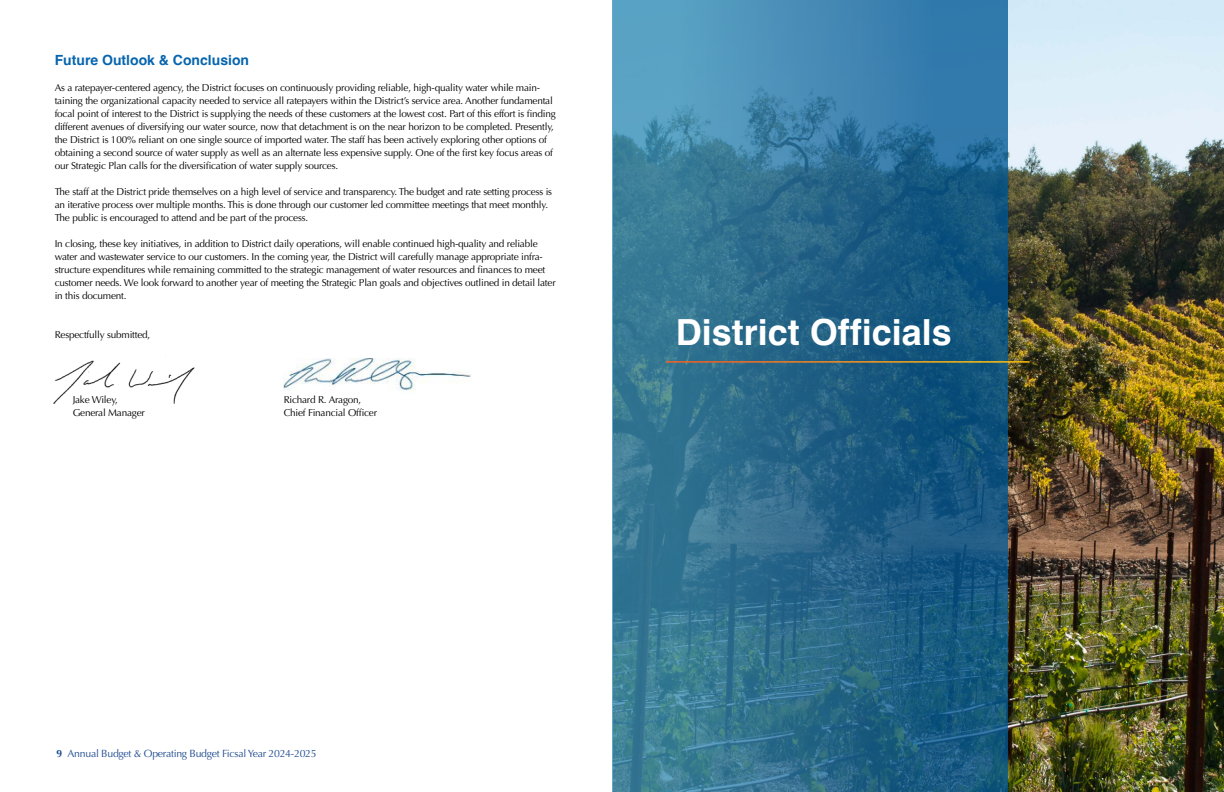
<style>
.page{position:relative;width:1224px;height:792px;background:#fff}
.page>*{position:absolute;margin:0;border:0;box-sizing:border-box;transform-origin:0 0}
.t1{font:700 36px "Helvetica";color:#fff}
.t2{font:700 14px "Helvetica";color:#0665af}
.t3{font:10.5px "Optima";letter-spacing:-.025em;color:#204c90}
.t4{font:10px/13px "Optima";letter-spacing:-.02em;color:#000}
.s1{font-weight:700}
</style>
<div class="page">
<img style="left:1007px;top:0;width:217px;height:792px">
<img style="left:53px;top:356px;width:142px;height:48px">
<svg style="left:612px;top:0;width:395px;height:792px"></svg>
<hr style="left:666px;top:361px;width:364px;height:2px;background:#fff">
<img style="left:284px;top:359px;width:187px;height:32px">
<h2 class="t2" style="left:55px;top:51px;width:196px">Future Outlook &amp; Conclusion</h2>
<p class="t4" style="left:55px;top:81px;width:502px">As a ratepayer-centered agency, the District focuses on continuously providing reliable, high-quality water while main&shy;taining the organizational capacity needed to service all ratepayers within the District’s service area. Another fundamental focal point of interest to the District is supplying the needs of these customers at the lowest cost. Part of this effort is finding different avenues of diversifying our water source, now that detachment is on the near horizon to be completed. Presently, the District is 100% reliant on one single source of imported water. The staff has been actively exploring other options of obtaining a second source of water supply as well as an alternate less expensive supply. One of the first key focus areas of our Strategic Plan calls for the diversification of water supply sources.</p>
<p class="t4" style="left:55px;top:185px;width:499px">The staff at the District pride themselves on a high level of service and transparency. The budget and rate setting process is an iterative process over multiple months. This is done through our customer led committee meetings that meet monthly.<br>The public is encouraged to attend and be part of the process.</p>
<p class="t4" style="left:55px;top:237px;width:502px">In closing, these key initiatives, in addition to District daily operations, will enable continued high-quality and reliable water and wastewater service to our customers. In the coming year, the District will carefully manage appropriate infra&shy;structure expenditures while remaining committed to the strategic management of water resources and finances to meet customer needs. We look forward to another year of meeting the Strategic Plan goals and objectives outlined in detail later in this document.</p>
<p class="t4" style="left:55px;top:328px;width:97px">Respectfully submitted,</p>
<p class="t4" style="left:73px;top:393px;width:74px">Jake Wiley,<br>General Manager</p>
<p class="t4" style="left:284px;top:393px;width:95px">Richard R. Aragon,<br>Chief Financial Officer</p>
<h1 class="t1" style="left:676px;top:311px;width:278px">District Officials</h1>
<p class="t3" style="left:57px;top:748px;width:262px"><span class="s1">9</span> Annual Budget &amp; Operating Budget Ficsal Year 2024-2025</p>
</div>
